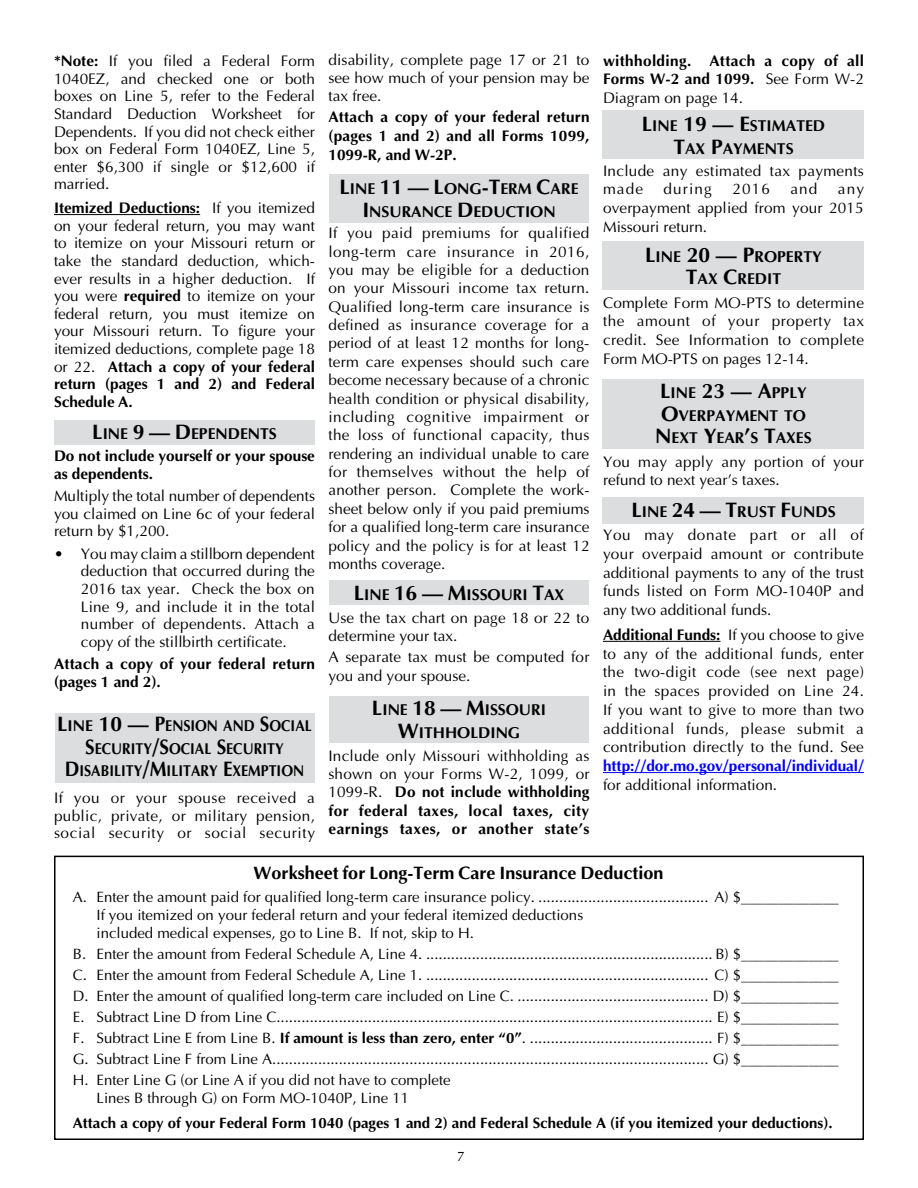
<style>
.page{position:relative;width:918px;height:1188px;background:#fff}
.page>*{position:absolute;margin:0;border:0;box-sizing:border-box;transform-origin:0 0}
.t1{font:700 18px "Ottawa";color:#000}
.t2{font:700 15.75px/22.5px "Ottawa";color:#000;text-align:center}
.t3{font:15.3px/17.5px "Ottawa";letter-spacing:.005em;color:#000;text-align:justify}
.t4{font:700 15.3px/18.3px "Ottawa";letter-spacing:.01em;color:#000;text-align:justify}
.t5{font:700 15.3px "Ottawa";color:#00f}
.t6{font:15px/21px "Ottawa";color:#000}
.t7{font:700 15px "Ottawa";color:#000}
.t8{font:13.5px "Ottawa";color:#000}
.s1{font-weight:700}
.s2{font-size:21px}
.s3{font-weight:400}
</style>
<div class="page">
<div style="left:54px;top:421px;width:260px;height:24px;background:#dcddde"></div>
<div style="left:603px;top:497px;width:261px;height:27px;background:#dcddde"></div>
<div style="left:603px;top:379px;width:261px;height:69px;background:#dcddde"></div>
<div style="left:603px;top:241px;width:261px;height:49px;background:#dcddde"></div>
<div style="left:603px;top:111px;width:261px;height:48px;background:#dcddde"></div>
<div style="left:329px;top:696px;width:260px;height:47px;background:#dcddde"></div>
<div style="left:329px;top:580px;width:260px;height:25px;background:#dcddde"></div>
<div style="left:329px;top:174px;width:260px;height:49px;background:#dcddde"></div>
<div style="left:55px;top:714px;width:259px;height:69px;background:#dcddde"></div>
<div style="left:54px;top:856px;width:810px;height:284px;border:2px solid #000"></div>
<hr style="left:54px;top:214px;width:146px;height:1px;background:#000">
<hr style="left:603px;top:641px;width:118px;height:1px;background:#000">
<hr style="left:603px;top:772px;width:261px;height:1px;background:#00f">
<p class="t3" style="left:54px;top:52px;width:263px"><span class="s1">*Note:</span> If you filed a Federal Form 1040EZ, and checked one or both boxes on Line 5, refer to the Federal Standard Deduction Worksheet for Dependents. If you did not check either box on Federal Form 1040EZ, Line 5, enter $6,300 if single or $12,600 if married.</p>
<p class="t3" style="left:54px;top:199px;width:263px"><span class="s1">Itemized Deductions:</span> If you itemized on your federal return, you may want to itemize on your Missouri return or take the standard deduction, which&shy;ever results in a higher deduction. If you were <span class="s1">required</span> to itemize on your federal return, you must itemize on your Missouri return. To figure your itemized deductions, complete page 18 or 22. <span class="s1">Attach a copy of your federal return (pages 1 and 2) and Federal Schedule A.</span></p>
<p class="t2" style="left:92px;top:422px;width:186px"><span class="s2">L</span>INE <span class="s2">9 — D</span>EPENDENTS</p>
<p class="t4" style="left:54px;top:447px;width:263px;line-height:17.5px">Do not include yourself or your spouse as dependents.</p>
<p class="t3" style="left:54px;top:487px;width:263px">Multiply the total number of dependents you claimed on Line 6c of your federal return by $1,200.</p>
<p class="t3" style="left:81px;top:545px;width:236px;text-indent:-27px"><span class="s1">•</span> You may claim a stillborn dependent deduction that occurred during the 2016 tax year. Check the box on Line 9, and include it in the total number of dependents. Attach a copy of the stillbirth certificate.</p>
<p class="t4" style="left:54px;top:655px;width:263px;line-height:17.5px">Attach a copy of your federal return (pages 1 and 2).</p>
<p class="t2" style="left:57px;top:715px;width:256px"><span class="s2">L</span>I NE <span class="s2">10 — P</span>ENSION AND <span class="s2">S</span>OCIAL<br><span class="s2">S</span>ECURITY<span class="s2">/S</span>OCIAL <span class="s2">S</span>ECURITY<br><span class="s2">D</span> ISABI LITY<span class="s2">/M</span>I LITARY <span class="s2">E</span>XEMPTION</p>
<p class="t3" style="left:54px;top:789px;width:263px">If you or your spouse received a public, private, or military pension, social security or social security</p>
<p class="t3" style="left:329px;top:51px;width:262px">disability, complete page 17 or 21 to see how much of your pension may be tax free.</p>
<p class="t4" style="left:329px;top:108px;width:263px;line-height:18.8px">Attach a copy of your federal return (pages 1 and 2) and all Forms 1099, 1099-R, and W-2P.</p>
<p class="t2" style="left:339px;top:178px;width:222px;text-align:right"><span class="s2">L</span>I NE <span class="s2">11 — L</span>ONG<span class="s2">-T</span>ERM <span class="s2">C</span>ARE<br><span class="s2">I</span>NSURANCE <span class="s2">D</span>EDUCTION</p>
<p class="t3" style="left:328px;top:224px;width:263px;line-height:18.3px">If you paid premiums for qualified long-term care insurance in 2016, you may be eligible for a deduction on your Missouri income tax return.<br>Qualified long-term care insurance is defined as insurance coverage for a period of at least 12 months for long&shy;term care expenses should such care become necessary because of a chronic health condition or physical disability, including cognitive impairment or the loss of functional capacity, thus rendering an individual unable to care for themselves without the help of another person. Complete the work&shy;sheet below only if you paid premiums for a qualified long-term care insurance policy and the policy is for at least 12 months coverage.</p>
<p class="t2" style="left:354px;top:583px;width:212px"><span class="s2">L</span>I NE <span class="s2">16 — M</span>ISSOURI <span class="s2">T</span>AX</p>
<p class="t3" style="left:328px;top:608px;width:262px;line-height:18.3px">Use the tax chart on page 18 or 22 to determine your tax.</p>
<p class="t3" style="left:328px;top:648px;width:263px;line-height:18.3px">A separate tax must be computed for you and your spouse.</p>
<p class="t2" style="left:372px;top:698px;width:167px"><span class="s2">L</span>I NE <span class="s2">18 — M</span>ISSOURI<br><span class="s2">W</span>ITHHOLDI NG</p>
<p class="t4" style="left:328px;top:746px;width:263px"><span class="s3">Include only Missouri withholding as shown on your Forms W-2, 1099, or 1099-R.</span> Do not include withholding for federal taxes, local taxes, city earnings taxes, or another state’s</p>
<p class="t4" style="left:603px;top:52px;width:262px">withholding. Attach a copy of all Forms W-2 and 1099. <span class="s3">See Form W-2<br>Diagram on page 14.</span></p>
<p class="t2" style="left:642px;top:115px;width:185px"><span class="s2">L</span>I NE <span class="s2">19 — E</span>STIMATED<br><span class="s2">T</span>AX <span class="s2">P</span>AYMENTS</p>
<p class="t3" style="left:603px;top:161px;width:262px;line-height:18.8px">Include any estimated tax payments made</p>
<p class="t3" style="left:664px;top:180px;width:50px">during</p>
<p class="t3" style="left:732px;top:180px;width:39px">2016</p>
<p class="t3" style="left:790px;top:180px;width:29px">and</p>
<p class="t3" style="left:603px;top:180px;width:263px;line-height:18.8px;text-indent:235px">any overpayment applied from your 2015<br>Missouri return.</p>
<p class="t2" style="left:645px;top:245px;width:178px"><span class="s2">L</span> I NE <span class="s2">20 — P</span>ROPERTY<br><span class="s2">T</span>AX <span class="s2">C</span>REDIT</p>
<p class="t3" style="left:603px;top:293px;width:263px;line-height:18.8px">Complete Form MO-PTS to determine the amount of your property tax credit. See Information to complete Form MO-PTS on pages 12-14.</p>
<p class="t2" style="left:660px;top:382px;width:148px;text-align:left"><span class="s2">L</span> I NE <span class="s2">23 — A</span>PPLY<br><span class="s2">O</span>VERPA</p>
<p class="t2" style="left:655px;top:404px;width:158px;text-align:left;text-indent:70px">YMENT TO<br><span class="s2">N</span>EXT <span class="s2">Y</span>EAR<span class="s2">’</span>S <span class="s2">T</span>AXES</p>
<p class="t3" style="left:603px;top:452px;width:263px;line-height:18.8px">You may apply any portion of your refund to next year’s taxes.</p>
<p class="t2" style="left:631px;top:500px;width:206px"><span class="s2">L</span>I NE <span class="s2">24 — T</span>RUST <span class="s2">F</span>UNDS</p>
<p class="t3" style="left:603px;top:526px;width:263px;line-height:18.8px">You may donate part or all of your overpaid amount or contribute additional payments to any of the trust funds listed on Form MO-1040P and any two additional funds.</p>
<p class="t3" style="left:603px;top:625px;width:263px;line-height:18.8px"><span class="s1">Additional Funds:</span> If you choose to give to any of the additional funds, enter the two-digit code (see next page) in the spaces provided on Line 24.<br>If you want to give to more than two additional funds, please submit a contribution directly to the fund. See</p>
<p class="t5" style="left:603px;top:756px;width:263px">http://dor.mo.gov/personal/individual/</p>
<p class="t3" style="left:603px;top:776px;width:176px">for additional information.</p>
<p class="t1" style="left:254px;top:862px;width:411px">Worksheet for Long-Term Care Insurance Deduction</p>
<p class="t6" style="left:97px;top:888px;width:744px;line-height:18px;text-indent:-24px">A. Enter the amount paid for qualified long-term care insurance policy. ......................................... A) $_____________<br>If you itemized on your federal return and your federal itemized deductions<br>included medical expenses, go to Line B. If not, skip to H.</p>
<p class="t6" style="left:73px;top:943px;width:767px;text-align:justify">B. Enter the amount from Federal Schedule A, Line 4. ..................................................................... B) $_____________ C. Enter the amount from Federal Schedule A, Line 1. .................................................................... C) $_____________ D. Enter the amount of qualified long-term care included on Line C. .............................................. D) $_____________ E. Subtract Line D from Line C......................................................................................................... E) $_____________ F. Subtract Line E from Line B. <span class="s1">If amount is less than zero, enter “0”</span>. ............................................ F) $_____________ G. Subtract Line F from Line A......................................................................................................... G) $_____________ H. Enter Line G (or Line A if you did not have to complete</p>
<p class="t6" style="left:97px;top:1087px;width:314px">Lines B through G) on Form MO-1040P, Line 11</p>
<p class="t7" style="left:73px;top:1114px;width:761px">Attach a copy of your Federal Form 1040 (pages 1 and 2) and Federal Schedule A (if you itemized your deductions).</p>
<p class="t8" style="left:457px;top:1149px;width:9px">7</p>
</div>
